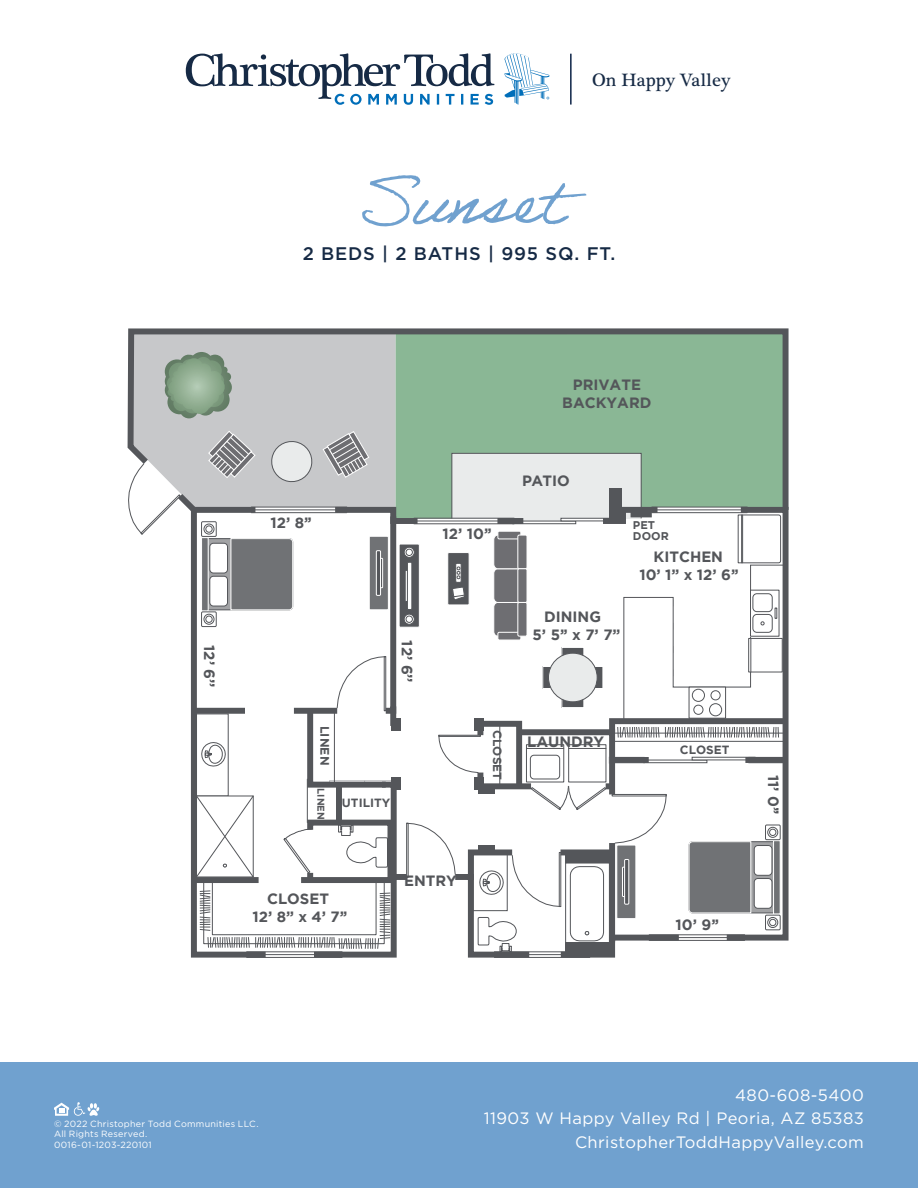
<style>
.page{position:relative;width:918px;height:1188px;background:#fff}
.page>*{position:absolute;margin:0;border:0;box-sizing:border-box;transform-origin:0 0}
.t1{font:67.5px "Adobe Handwriting Ernie";color:#70a1cf}
.t2{font:18.3px "Plantagenet Cherokee";color:#162a45}
.t3{font:500 18.15px "Gotham";letter-spacing:.05em;color:#162a45}
.t4{font:16.5px/23.2px "Gotham";letter-spacing:.025em;color:#fff;text-align:right}
.t5{font:700 14.85px/17.9px "Gotham";color:#54565a;text-align:center}
.t6{font:700 12.3px "Gotham";color:#54565a}
.t7{font:700 11.85px "Gotham";color:#54565a}
.t8{font:700 11.1px/10.4px "Gotham";color:#54565a}
.t9{font:700 9.75px "Gotham";color:#54565a}
.t10{font:9px/10.8px "Gotham";letter-spacing:.025em;color:#fff}
</style>
<div class="page">
<div style="left:0;top:1062px;width:918px;height:126px;background:#70a1cf"></div>
<svg style="left:127px;top:328px;width:662px;height:120px;background:#9ab5a2"></svg>
<svg style="left:165px;top:352px;width:67px;height:66px;background:#8fa691"></svg>
<svg style="left:128px;top:430px;width:661px;height:528px"></svg>
<div style="left:369px;top:536px;width:19px;height:74px;background:#707275"></div>
<div style="left:369px;top:536px;width:20px;height:74px;border:1px solid #fff"></div>
<div style="left:380px;top:558px;width:3px;height:30px;border:1px solid #fff"></div>
<div style="left:376px;top:551px;width:5px;height:44px;background:#54565a"></div>
<div style="left:376px;top:550px;width:5px;height:46px;border:1px solid #fff"></div>
<svg style="left:54px;top:1102px;width:45px;height:14px"></svg>
<hr style="left:570px;top:54px;width:2px;height:51px;background:#12284b">
<svg style="left:186px;top:53px;width:363px;height:52px"></svg>
<p class="t2" style="left:592px;top:69px;width:140px">On Happy Valley</p>
<h1 class="t1" style="left:355px;top:161px;width:209px">Sunset</h1>
<p class="t3" style="left:303px;top:242px;width:314px">2 BEDS | 2 BATHS | 995 SQ. FT.</p>
<p class="t5" style="left:573px;top:376px;width:70px">PRIVATE</p>
<p class="t5" style="left:562px;top:393px;width:91px">BACKYARD</p>
<p class="t5" style="left:219px;top:645px;width:43px;rotate:90deg">12’ 6’’</p>
<p class="t5" style="left:271px;top:514px;width:43px">12’ 8’’</p>
<p class="t5" style="left:416px;top:640px;width:43px;rotate:90deg">12’ 6’’</p>
<p class="t6" style="left:332px;top:726px;width:41px;rotate:90deg">LINEN</p>
<p class="t9" style="left:327px;top:788px;width:33px;rotate:90deg">LINEN</p>
<p class="t7" style="left:342px;top:796px;width:50px">UTILITY</p>
<p class="t5" style="left:443px;top:524px;width:51px">12’ 10’’</p>
<p class="t5" style="left:522px;top:471px;width:49px">PATIO</p>
<p class="t5" style="left:533px;top:608px;width:89px">DINING<br>5’ 5’’ x 7’ 7’’</p>
<p class="t8" style="left:633px;top:520px;width:37px">PET<br>DOOR</p>
<p class="t5" style="left:639px;top:548px;width:101px">KITCHEN<br>10’ 1’’ x 12’ 6’’</p>
<p class="t7" style="left:504px;top:730px;width:51px;rotate:90deg">CLOSET</p>
<p class="t5" style="left:527px;top:732px;width:78px">LAUNDRY</p>
<p class="t7" style="left:680px;top:743px;width:51px">CLOSET</p>
<p class="t5" style="left:253px;top:890px;width:96px">CLOSET<br>12’ 8’’ x 4’ 7’’</p>
<p class="t5" style="left:404px;top:871px;width:54px">ENTRY</p>
<p class="t5" style="left:676px;top:916px;width:45px">10’ 9’’</p>
<p class="t5" style="left:783px;top:775px;width:41px;rotate:90deg">11’ 0’’</p>
<p class="t10" style="left:54px;top:1118px;width:206px">© 2022 Christopher Todd Communities LLC.<br>All Rights Reserved.<br>0016-01-1203-220101</p>
<p class="t4" style="left:484px;top:1083px;width:382px">480-608-5400<br>11903 W Happy Valley Rd | Peoria, AZ 85383<br>ChristopherToddHappyValley.com</p>
</div>
